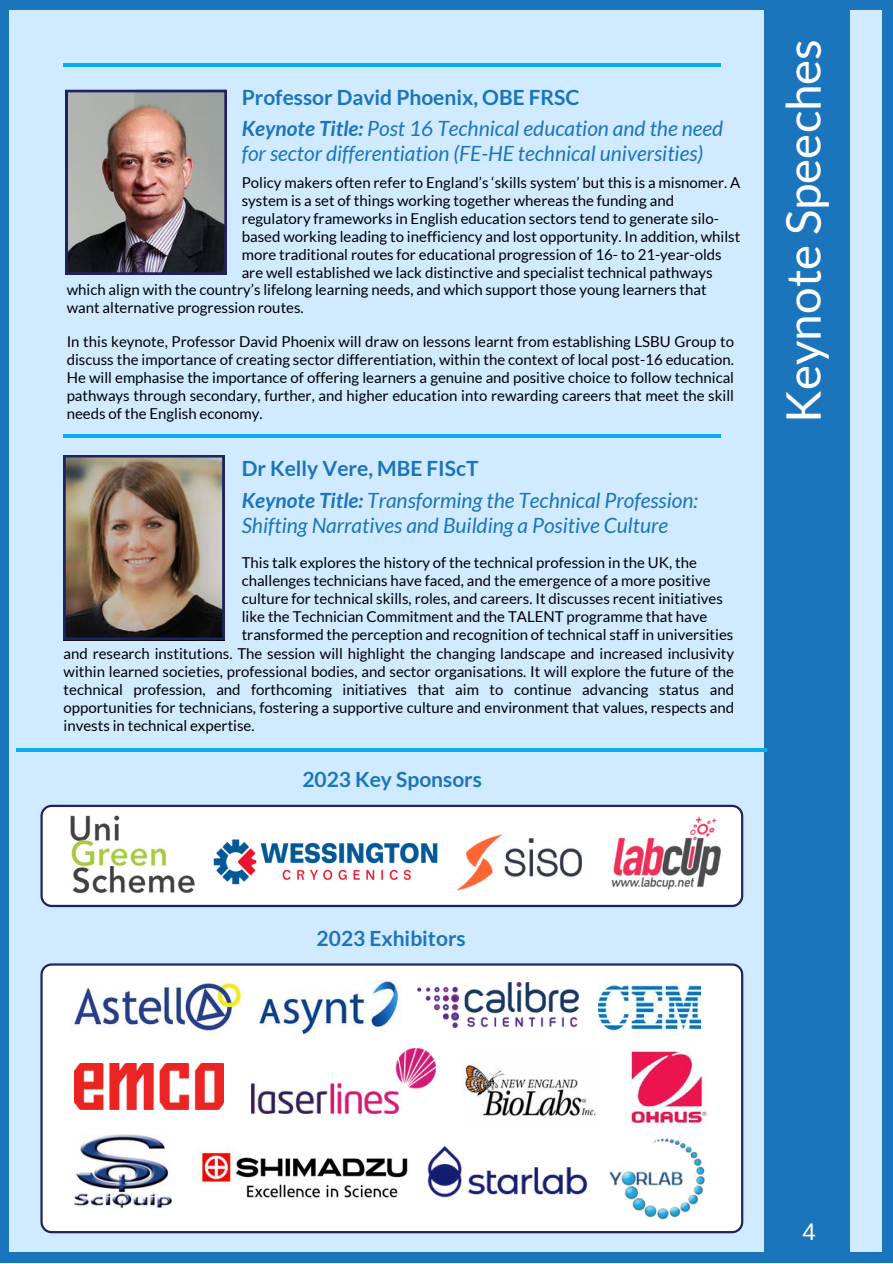
<style>
.page{position:relative;width:893px;height:1264px;background:#fff}
.page>*{position:absolute;margin:0;border:0;box-sizing:border-box;transform-origin:0 0}
.t1{font:47.85px "Lato";color:#fff}
.t2{font:24px "Arimo";color:#fff}
.t3{font:italic 21px/31px "Lato";color:#1b75bc}
.t4{font:700 21px "Lato";color:#1b75bc}
.t5{font:15px/18px "Lato";color:#000;text-align:justify}
.s1{font-weight:700;font-style:normal}
.s2{font-weight:700}
</style>
<div class="page">
<div style="left:0;top:0;width:892px;height:1262px;background:#1b75bc"></div>
<div style="left:10px;top:10px;width:871px;height:1241px;background:#d0eaff"></div>
<div style="left:764px;top:0;width:85px;height:1262px;background:#1b75bc"></div>
<hr style="left:63px;top:64px;width:657px;height:3px;background:#09acf1">
<hr style="left:63px;top:434px;width:657px;height:3px;background:#09acf1">
<hr style="left:17px;top:748px;width:750px;height:3px;background:#09acf1">
<svg style="left:40px;top:804px;width:703px;height:103px;background:#e5e6ed"></svg>
<img style="left:63px;top:455px;width:161px;height:184px">
<img style="left:66px;top:90px;width:160px;height:184px">
<svg style="left:40px;top:963px;width:703px;height:270px;background:#f1f1f4"></svg>
<img style="left:257px;top:978px;width:146px;height:61px">
<img style="left:70px;top:978px;width:174px;height:57px">
<img style="left:598px;top:974px;width:102px;height:67px">
<img style="left:417px;top:982px;width:161px;height:44px">
<img style="left:75px;top:1063px;width:148px;height:46px">
<img style="left:75px;top:1134px;width:96px;height:75px">
<img style="left:199px;top:1148px;width:212px;height:61px">
<img style="left:626px;top:1046px;width:81px;height:81px">
<img style="left:463px;top:1053px;width:134px;height:74px">
<img style="left:251px;top:1048px;width:185px;height:65px">
<img style="left:417px;top:1134px;width:173px;height:77px">
<img style="left:609px;top:1138px;width:95px;height:81px">
<img style="left:70px;top:814px;width:51px;height:25px">
<img style="left:70px;top:839px;width:97px;height:27px">
<img style="left:70px;top:866px;width:125px;height:27px">
<img style="left:603px;top:814px;width:126px;height:89px">
<img style="left:457px;top:834px;width:125px;height:56px">
<img style="left:202px;top:831px;width:244px;height:62px">
<h3 class="t3" style="left:242px;top:82px;width:483px"><span class="s1">Professor David Phoenix, OBE FRSC<br></span><span class="s2">Keynote Title:</span> Post 16 Technical education and the need</h3>
<h3 class="t3" style="left:242px;top:137px;width:463px">for sector differentiation (FE-HE technical universities)</h3>
<p class="t5" style="left:242px;top:173px;width:500px">Policy makers often refer to England’s ‘skills system’ but this is a misnomer. A</p>
<p class="t5" style="left:242px;top:191px;width:434px">system is a set of things working together whereas the funding and</p>
<p class="t5" style="left:242px;top:209px;width:478px">regulatory frameworks in English education sectors tend to generate silo-</p>
<p class="t5" style="left:242px;top:227px;width:500px">based working leading to inefficiency and lost opportunity. In addition, whilst</p>
<p class="t5" style="left:242px;top:245px;width:481px">more traditional routes for educational progression of 16- to 21-year-olds</p>
<p class="t5" style="left:242px;top:263px;width:472px">are well established we lack distinctive and specialist technical pathways</p>
<p class="t5" style="left:67px;top:280px;width:641px">which align with the country’s lifelong learning needs, and which support those young learners that</p>
<p class="t5" style="left:67px;top:298px;width:238px">want alternative progression routes.</p>
<p class="t5" style="left:67px;top:332px;width:669px">In this keynote, Professor David Phoenix will draw on lessons learnt from establishing LSBU Group to discuss the importance of creating sector differentiation, within the context of local post-16 education.<br>He will emphasise the importance of offering learners a genuine and positive choice to follow technical pathways through secondary, further, and higher education into rewarding careers that meet the skill needs of the English economy.</p>
<h3 class="t4" style="left:242px;top:455px;width:238px">Dr Kelly Vere, MBE FIScT</h3>
<h3 class="t3" style="left:242px;top:487px;width:457px;line-height:25.3px"><span class="s2">Keynote Title:</span> Transforming the Technical Profession:<br>Shifting Narratives and Building a Positive Culture</h3>
<p class="t5" style="left:242px;top:553px;width:456px">This talk explores the history of the technical profession in the UK, the</p>
<p class="t5" style="left:242px;top:571px;width:470px">challenges technicians have faced, and the emergence of a more positive</p>
<p class="t5" style="left:242px;top:589px;width:482px">culture for technical skills, roles, and careers. It discusses recent initiatives</p>
<p class="t5" style="left:242px;top:607px;width:467px">like the Technician Commitment and the TALENT programme that have</p>
<p class="t5" style="left:242px;top:625px;width:493px">transformed the perception and recognition of technical staff in universities</p>
<p class="t5" style="left:64px;top:644px;width:672px">and research institutions. The session will highlight the changing landscape and increased inclusivity</p>
<p class="t5" style="left:64px;top:662px;width:672px">within learned societies, professional bodies, and sector organisations. It will explore the future of the</p>
<p class="t5" style="left:64px;top:680px;width:672px">technical profession, and forthcoming initiatives that aim to continue advancing status and</p>
<p class="t5" style="left:64px;top:698px;width:672px">opportunities for technicians, fostering a supportive culture and environment that values, respects and</p>
<p class="t5" style="left:64px;top:716px;width:192px">invests in technical expertise.</p>
<h3 class="t4" style="left:302px;top:766px;width:181px">2023 Key Sponsors</h3>
<h1 class="t1" style="left:773px;top:422px;width:385px;rotate:-90deg">Keynote Speeches</h1>
<h3 class="t4" style="left:316px;top:924px;width:151px">2023 Exhibitors</h3>
<h2 class="t2" style="left:802px;top:1218px;width:15px">4</h2>
</div>
